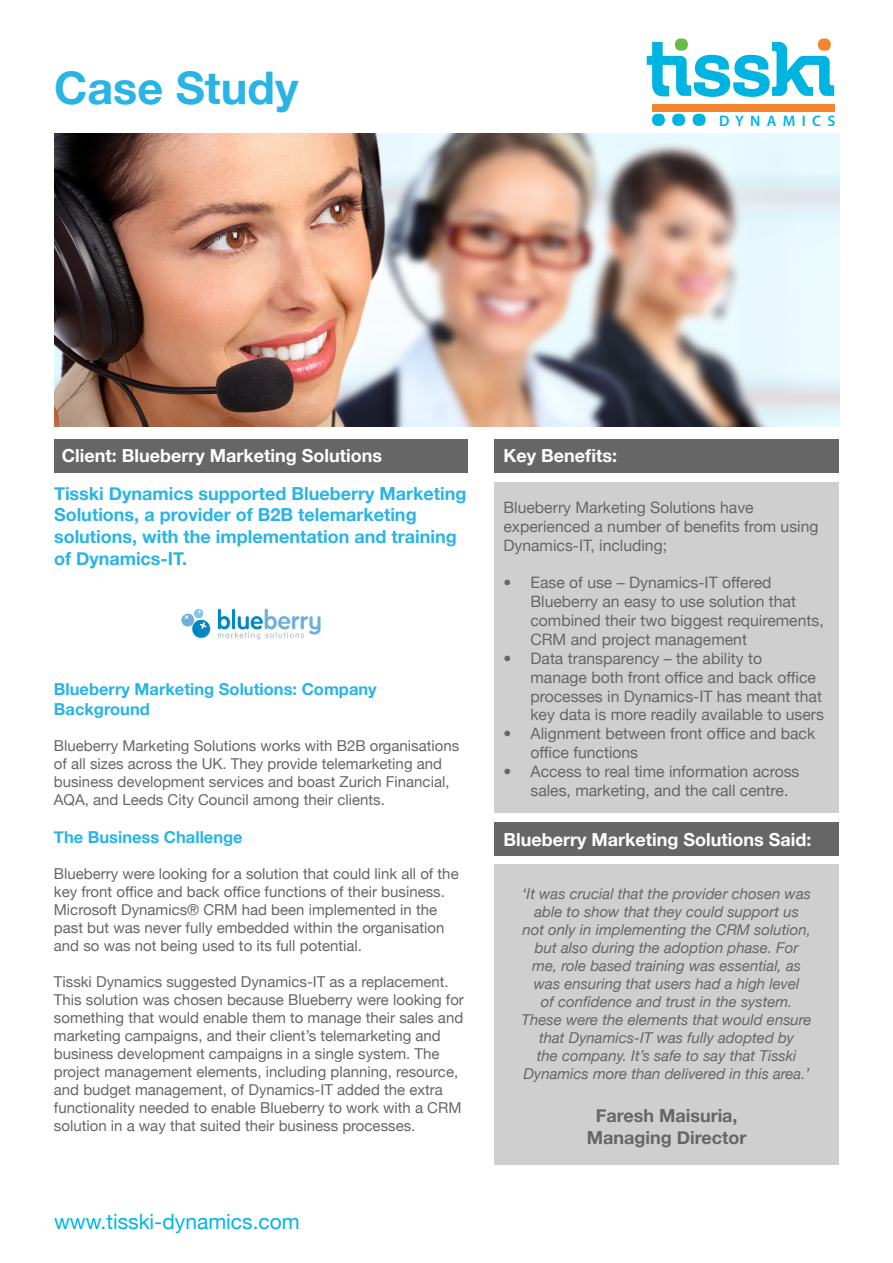
<style>
.page{position:relative;width:893px;height:1263px;background:#fff}
.page>*{position:absolute;margin:0;border:0;box-sizing:border-box;transform-origin:0 0}
.t1{font:700 45px "Helvetica Neue";color:#28b4e5}
.t2{font:21px "Helvetica Neue";color:#00b4e6}
.t3{font:700 18px/21.6px "Helvetica Neue";color:#28b4e5}
.t4{font:700 18px "Helvetica Neue";color:#fff}
.t5{font:700 18px "Helvetica Neue";color:#666}
.t6{font:700 16.5px/19.8px "Helvetica Neue";color:#28b4e5}
.t7{font:15.75px/18.9px "Helvetica Neue";color:#666}
.t8{font:600 15.3px "Myriad Pro";color:#00b4e1}
.t9{font:15px/18px "Helvetica Neue";color:#666}
.t10{font:italic 15px/18px "Helvetica Neue";color:#666;text-align:center}
</style>
<div class="page">
<div style="left:675px;top:39px;width:13px;height:12px;background:#65bc46;border-radius:6px"></div>
<div style="left:818px;top:39px;width:13px;height:12px;background:#f58430;border-radius:6px"></div>
<svg style="left:647px;top:42px;width:187px;height:55px"></svg>
<div style="left:652px;top:104px;width:182px;height:7px;background:#f58430"></div>
<div style="left:652px;top:114px;width:13px;height:11px;background:#00b4e1;border-radius:6px"></div>
<div style="left:693px;top:114px;width:12px;height:11px;background:#00b4e1;border-radius:6px"></div>
<div style="left:672px;top:114px;width:13px;height:11px;background:#00b4e1;border-radius:6px"></div>
<img style="left:54px;top:133px;width:785px;height:293px">
<div style="left:494px;top:439px;width:345px;height:34px;background:#666"></div>
<div style="left:494px;top:482px;width:345px;height:330px;background:#cecfce"></div>
<div style="left:494px;top:822px;width:345px;height:33px;background:#666"></div>
<div style="left:494px;top:864px;width:345px;height:300px;background:#cecfce"></div>
<div style="left:54px;top:439px;width:414px;height:34px;background:#666"></div>
<img style="left:181px;top:608px;width:140px;height:32px">
<p class="t1" style="left:54px;top:47px;width:246px">Case Study</p>
<p class="t8" style="left:719px;top:111px;width:118px">D Y N A M I C S</p>
<p class="t4" style="left:62px;top:439px;width:322px">Client: Blueberry Marketing Solutions</p>
<p class="t4" style="left:503px;top:439px;width:115px">Key Benefits:</p>
<p class="t3" style="left:54px;top:481px;width:414px">Tisski Dynamics supported Blueberry Marketing Solutions, a provider of B2B telemarketing solutions, with the implementation and training of Dynamics-IT.</p>
<p class="t6" style="left:54px;top:679px;width:324px">Blueberry Marketing Solutions: Company<br>Background</p>
<p class="t9" style="left:54px;top:736px;width:407px">Blueberry Marketing Solutions works with B2B organisations of all sizes across the UK. They provide telemarketing and business development services and boast Zurich Financial, AQA, and Leeds City Council among their clients.</p>
<p class="t6" style="left:54px;top:826px;width:190px">The Business Challenge</p>
<p class="t9" style="left:54px;top:864px;width:406px">Blueberry were looking for a solution that could link all of the key front office and back office functions of their business.<br>Microsoft Dynamics® CRM had been implemented in the past but was never fully embedded within the organisation and so was not being used to its full potential.</p>
<p class="t9" style="left:54px;top:972px;width:412px">Tisski Dynamics suggested Dynamics-IT as a replacement.<br>This solution was chosen because Blueberry were looking for something that would enable them to manage their sales and marketing campaigns, and their client’s telemarketing and business development campaigns in a single system. The project management elements, including planning, resource, and budget management, of Dynamics-IT added the extra functionality needed to enable Blueberry to work with a CRM solution in a way that suited their business processes.</p>
<p class="t2" style="left:54px;top:1203px;width:247px">www.tisski-dynamics.com</p>
<p class="t7" style="left:503px;top:497px;width:317px">Blueberry Marketing Solutions have experienced a number of benefits from using<br>Dynamics-IT, including;</p>
<p class="t7" style="left:530px;top:572px;width:295px;text-indent:-27px">• Ease of use – Dynamics-IT offered Blueberry an easy to use solution that combined their two biggest requirements, CRM and project management</p>
<p class="t7" style="left:530px;top:647px;width:295px;text-indent:-27px">• Data transparency – the ability to<br>manage both front office and back office processes in Dynamics-IT has meant that key data is more readily available to users</p>
<p class="t7" style="left:530px;top:723px;width:286px;text-indent:-27px">• Alignment between front office and back office functions</p>
<p class="t7" style="left:530px;top:761px;width:270px;text-indent:-27px">• Access to real time information across sales, marketing, and the call centre.</p>
<p class="t4" style="left:503px;top:823px;width:309px">Blueberry Marketing Solutions Said:</p>
<p class="t10" style="left:522px;top:884px;width:292px">‘It was crucial that the provider chosen was able to show that they could support us<br>not only in implementing the CRM solution, but also during the adoption phase. For me, role based training was essential, as was ensuring that users had a high level<br>of confidence and trust in the system.<br>These were the elements that would ensure that Dynamics-IT was fully adopted by<br>the company. It’s safe to say that Tisski Dynamics more than delivered in this area.’</p>
<p class="t5" style="left:596px;top:1100px;width:143px">Faresh Maisuria,</p>
<p class="t5" style="left:587px;top:1121px;width:161px">Managing Director</p>
</div>
